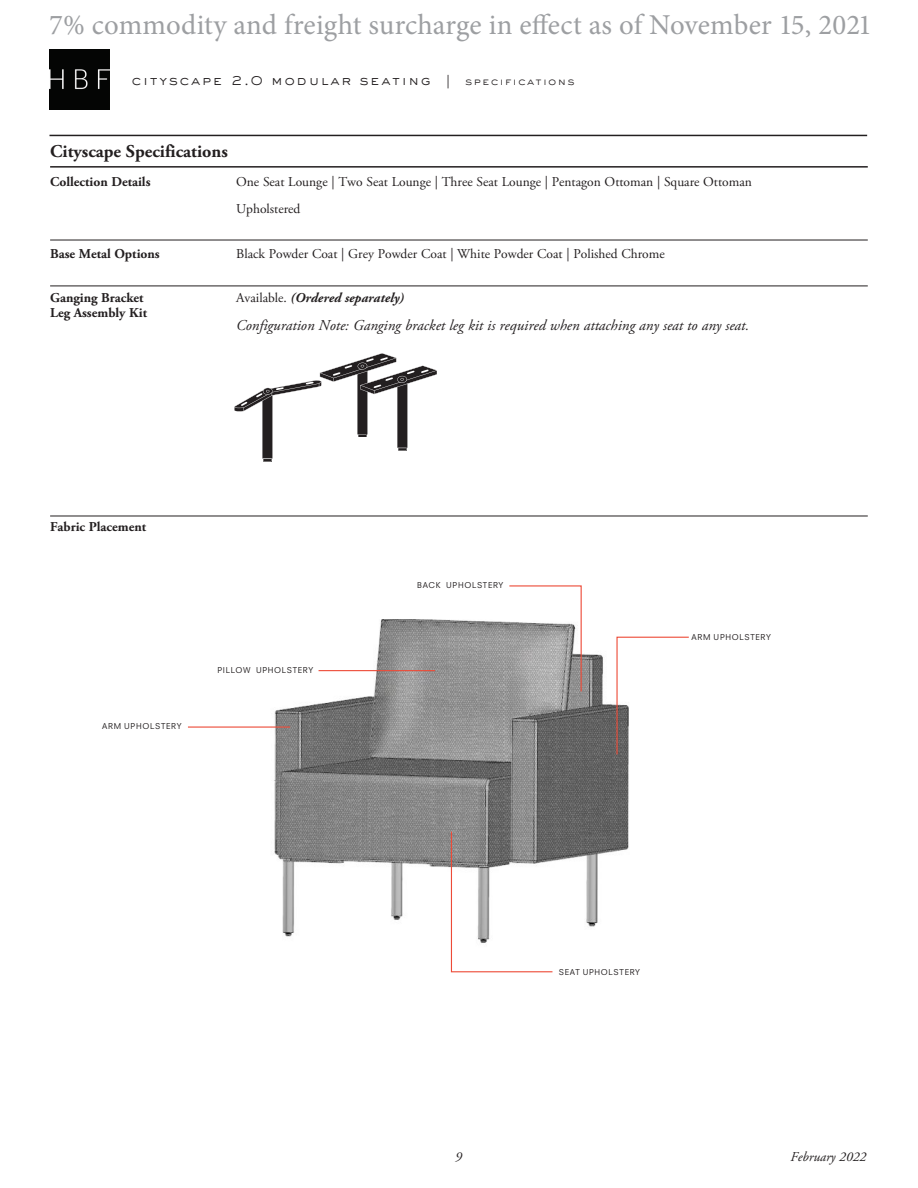
<style>
.page{position:relative;width:918px;height:1188px;background:#fff}
.page>*{position:absolute;margin:0;border:0;box-sizing:border-box;transform-origin:0 0}
.t1{font:28.8px "Minion Pro";letter-spacing:.005em;color:#9d9fa2}
.t2{font:700 18px "Adobe Garamond Pro";color:#231f20}
.Body_Text{font:italic 15px "Adobe Garamond Pro";color:#231f20}
.t3{font:13.5px/26.7px "Adobe Garamond Pro";color:#231f20}
.Body_Text-2{font:700 13.5px "Adobe Garamond Pro";color:#231f20}
.t4{font:300 13.5px "Sackers Gothic Std";letter-spacing:.12em;color:#231f20}
.t5{font:italic 700 13.5px "Adobe Garamond Pro";color:#231f20}
.t6{font:italic 13.5px "Adobe Garamond Pro";color:#231f20}
.t7{font:7.8px "Neuzeit SLT Std";letter-spacing:.085em;color:#231f20}
.s1{font-size:10.5px}
.s2{font-weight:400;font-style:normal}
</style>
<div class="page">
<img style="left:50px;top:50px;width:60px;height:60px">
<hr style="left:50px;top:135px;width:817px;height:1px;background:#231f20">
<hr style="left:50px;top:166px;width:818px;height:2px;background:#231f20">
<hr style="left:50px;top:240px;width:818px;height:1px;background:#231f20">
<hr style="left:50px;top:286px;width:818px;height:1px;background:#231f20">
<hr style="left:50px;top:516px;width:818px;height:1px;background:#231f20">
<img style="left:274px;top:619px;width:355px;height:318px">
<svg style="left:450px;top:831px;width:104px;height:142px"></svg>
<svg style="left:616px;top:636px;width:73px;height:120px"></svg>
<hr style="left:319px;top:670px;width:116px;height:1px;background:#ed4b38">
<hr style="left:188px;top:726px;width:102px;height:2px;background:#ed4b38">
<svg style="left:508px;top:585px;width:74px;height:108px"></svg>
<svg style="left:234px;top:353px;width:203px;height:109px"></svg>
<h1 class="t1" style="left:49px;top:6px;width:824px">7% commodity and freight surcharge in effect as of November 15, 2021</h1>
<p class="t4" style="left:132px;top:71px;width:445px">cityscape 2.0 modular seating | <span class="s1">specifications</span></p>
<p class="t2" style="left:50px;top:141px;width:179px">Cityscape Specifications</p>
<p class="Body_Text-2" style="left:50px;top:174px;width:102px">Collection Details</p>
<p class="t3" style="left:236px;top:169px;width:517px">One Seat Lounge | Two Seat Lounge | Three Seat Lounge | Pentagon Ottoman | Square Ottoman<br>Upholstered</p>
<p class="Body_Text-2" style="left:50px;top:245px;width:111px">Base Metal Options</p>
<p class="t3" style="left:236px;top:240px;width:430px">Black Powder Coat | Grey Powder Coat | White Powder Coat | Polished Chrome</p>
<p class="Body_Text-2" style="left:50px;top:290px;width:95px">Ganging Bracket</p>
<p class="t5" style="left:236px;top:290px;width:170px"><span class="s2">Available.</span> (Ordered separately)</p>
<p class="Body_Text-2" style="left:50px;top:305px;width:98px">Leg Assembly Kit</p>
<p class="Body_Text" style="left:236px;top:317px;width:515px">Configuration Note: Ganging bracket leg kit is required when attaching any seat to any seat.</p>
<p class="Body_Text-2" style="left:50px;top:519px;width:98px">Fabric Placement</p>
<p class="t7" style="left:102px;top:721px;width:81px">ARM UPHOLSTERY</p>
<p class="t7" style="left:217px;top:665px;width:97px">PILLOW UPHOLSTERY</p>
<p class="t7" style="left:417px;top:581px;width:88px">BACK UPHOLSTERY</p>
<p class="t7" style="left:692px;top:632px;width:81px">ARM UPHOLSTERY</p>
<p class="t7" style="left:559px;top:967px;width:83px">SEAT UPHOLSTERY</p>
<p class="t6" style="left:455px;top:1149px;width:8px">9</p>
<p class="t6" style="left:791px;top:1149px;width:77px">February 2022</p>
</div>
